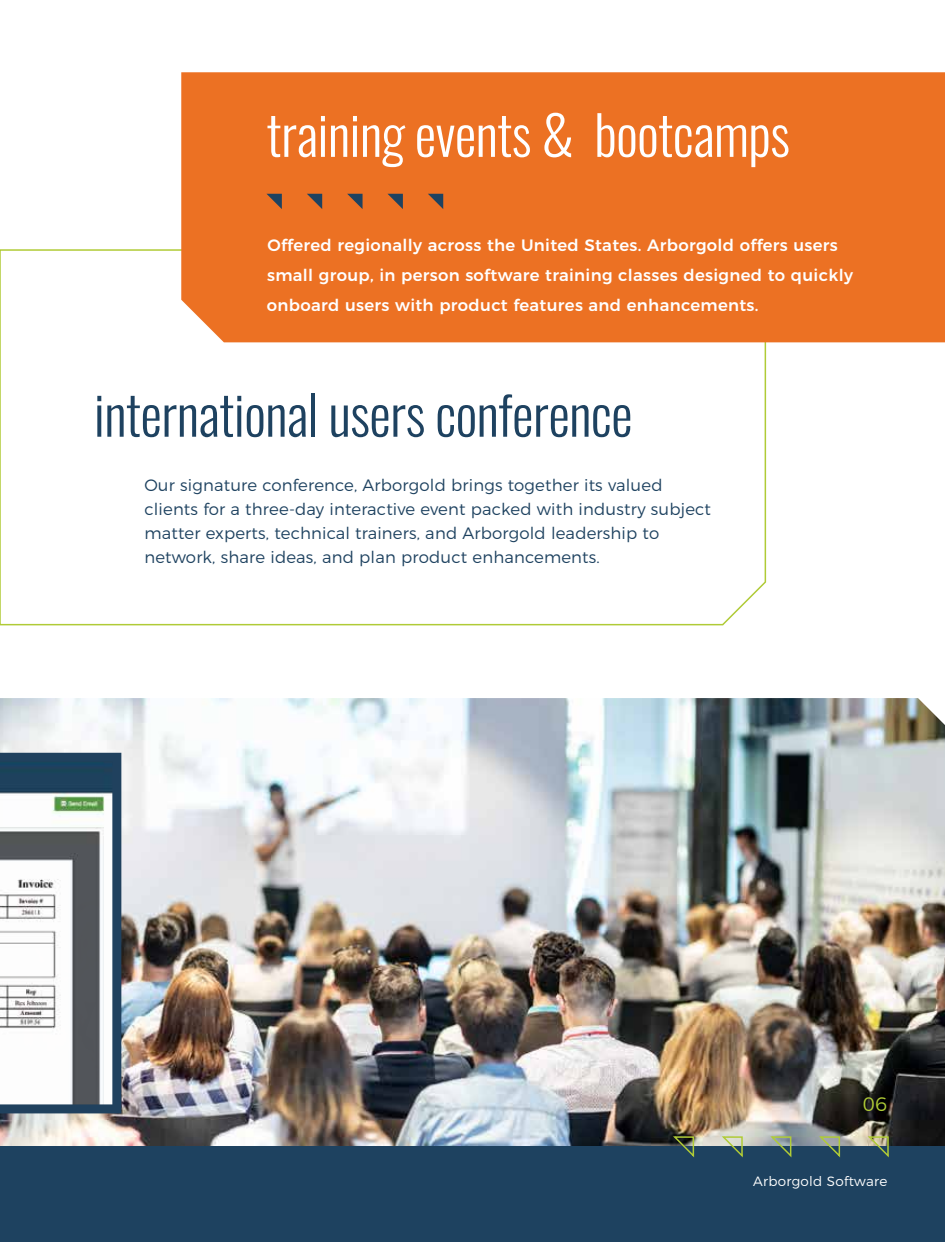
<style>
.page{position:relative;width:945px;height:1242px;background:#fff}
.page>*{position:absolute;margin:0;border:0;box-sizing:border-box;transform-origin:0 0}
.t1{font:300 54px "Oswald";letter-spacing:-.01em;color:#1e4260}
.t2{font:300 54px "Oswald";letter-spacing:-.01em;color:#fff}
.t3{font:300 19.5px "Montserrat";color:#b0cb36}
.t4{font:300 16.5px/24px "Montserrat";letter-spacing:.01em;color:#1e4260}
.t5{font:500 16.5px/30px "Montserrat";letter-spacing:.02em;color:#fff}
.t6{font:300 13.5px "Montserrat";letter-spacing:.02em;color:#fff}
</style>
<div class="page">
<img style="left:0;top:698px;width:945px;height:448px">
<div style="left:0;top:1146px;width:945px;height:96px;background:#1e4260"></div>
<svg style="left:671px;top:1136px;width:24px;height:21px"></svg>
<svg style="left:720px;top:1136px;width:24px;height:22px"></svg>
<svg style="left:769px;top:1136px;width:24px;height:22px"></svg>
<svg style="left:817px;top:1136px;width:24px;height:21px"></svg>
<svg style="left:866px;top:1136px;width:24px;height:22px"></svg>
<svg style="left:0;top:249px;width:767px;height:377px"></svg>
<div style="left:181px;top:72px;width:764px;height:270px;background:#ec7123"></div>
<svg style="left:266px;top:194px;width:16px;height:15px"></svg>
<svg style="left:307px;top:194px;width:15px;height:15px"></svg>
<svg style="left:347px;top:194px;width:16px;height:15px"></svg>
<svg style="left:388px;top:194px;width:15px;height:15px"></svg>
<svg style="left:428px;top:194px;width:15px;height:15px"></svg>
<svg style="left:0;top:753px;width:121px;height:360px"></svg>
<h1 class="t2" style="left:266px;top:99px;width:525px">training events &amp; bootcamps</h1>
<p class="t5" style="left:267px;top:229px;width:588px">Offered regionally across the United States. Arborgold offers users small group, in person software training classes designed to quickly onboard users with product features and enhancements.</p>
<h1 class="t1" style="left:94px;top:379px;width:540px">international users conference</h1>
<p class="t4" style="left:144px;top:472px;width:568px">Our signature conference, Arborgold brings together its valued clients for a three-day interactive event packed with industry subject matter experts, technical trainers, and Arborgold leadership to network, share ideas, and plan product enhancements.</p>
<p class="t3" style="left:863px;top:1089px;width:26px">06</p>
<p class="t6" style="left:753px;top:1171px;width:136px">Arborgold Software</p>
</div>
